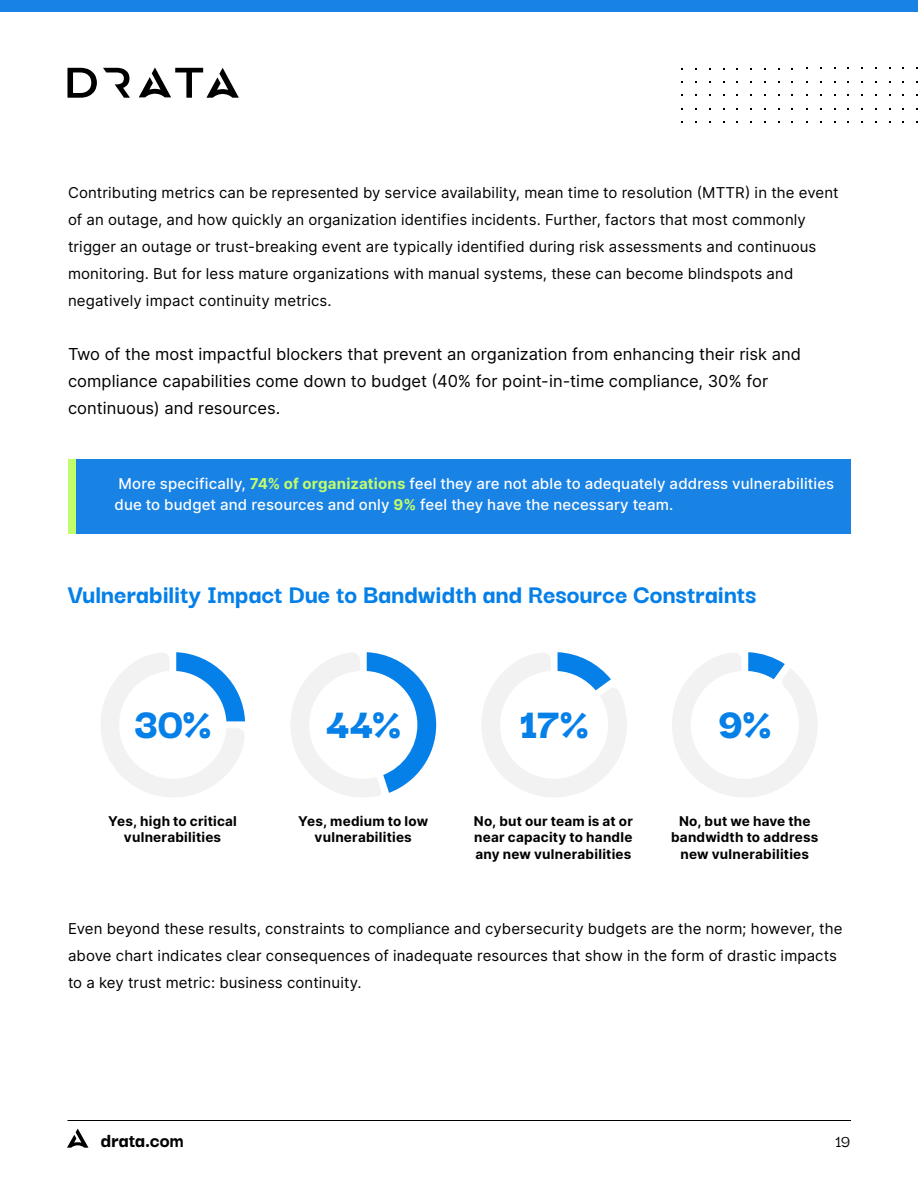
<style>
.page{position:relative;width:918px;height:1188px;background:#fff}
.page>*{position:absolute;margin:0;border:0;box-sizing:border-box;transform-origin:0 0}
.t1{font:900 45px "Darker Grotesque";color:#0580e8}
.t2{font:800 27px "Darker Grotesque";color:#0580e8}
.t3{font:800 21px "Darker Grotesque";color:#000}
.t4{font:500 18px "Darker Grotesque";color:#000}
.t5{font:16.5px/27px "Inter";letter-spacing:.005em;color:#000}
.t6{font:15px/27px "Inter";letter-spacing:.01em;color:#000}
.t7{font:500 15px/21px "Inter";letter-spacing:.01em;color:#fff}
.t8{font:700 13.5px/16.5px "Inter";letter-spacing:.015em;color:#000;text-align:center}
.s1{font-weight:700;color:#c1fd6b}
</style>
<div class="page">
<hr style="left:68px;top:1120px;width:783px;height:1px;background:#000">
<div style="left:0;top:0;width:918px;height:12px;background:#1882e5"></div>
<svg style="left:67px;top:1129px;width:21px;height:19px"></svg>
<div style="left:76px;top:459px;width:775px;height:75px;background:#1882e5"></div>
<div style="left:68px;top:459px;width:8px;height:75px;background:#c1fd6b"></div>
<svg style="left:67px;top:67px;width:172px;height:31px"></svg>
<svg style="left:101px;top:652px;width:144px;height:145px"></svg>
<svg style="left:291px;top:652px;width:145px;height:145px"></svg>
<svg style="left:482px;top:652px;width:145px;height:145px"></svg>
<svg style="left:672px;top:652px;width:145px;height:145px"></svg>
<p class="t6" style="left:68px;top:179px;width:772px">Contributing metrics can be represented by service availability, mean time to resolution (MTTR) in the event of an outage, and how quickly an organization identifies incidents. Further, factors that most commonly trigger an outage or trust-breaking event are typically identified during risk assessments and continuous monitoring. But for less mature organizations with manual systems, these can become blindspots and negatively impact continuity metrics.</p>
<p class="t5" style="left:68px;top:340px;width:735px">Two of the most impactful blockers that prevent an organization from enhancing their risk and compliance capabilities come down to budget (40% for point-in-time compliance, 30% for continuous) and resources.</p>
<p class="t7" style="left:115px;top:472px;width:721px">More specifically, <span class="s1">74% of organizations</span> feel they are not able to adequately address vulnerabilities due to budget and resources and only <span class="s1">9%</span> feel they have the necessary team.</p>
<h2 class="t2" style="left:68px;top:574px;width:691px">Vulnerability Impact Due to Bandwidth and Resource Constraints</h2>
<h1 class="t1" style="left:134px;top:690px;width:79px">30%</h1>
<p class="t8" style="left:108px;top:812px;width:130px">Yes, high to critical vulnerabilities</p>
<h1 class="t1" style="left:325px;top:690px;width:77px">44%</h1>
<p class="t8" style="left:298px;top:812px;width:132px">Yes, medium to low vulnerabilities</p>
<h1 class="t1" style="left:519px;top:690px;width:71px">17%</h1>
<h1 class="t1" style="left:718px;top:690px;width:55px">9%</h1>
<p class="t8" style="left:474px;top:812px;width:161px;text-align:justify">No, but our team is at or near capacity to handle any new vulnerabilities</p>
<p class="t8" style="left:671px;top:812px;width:149px">No, but we have the bandwidth to address new vulnerabilities</p>
<p class="t6" style="left:68px;top:915px;width:776px">Even beyond these results, constraints to compliance and cybersecurity budgets are the norm; however, the above chart indicates clear consequences of inadequate resources that show in the form of drastic impacts to a key trust metric: business continuity.</p>
<h3 class="t3" style="left:100px;top:1125px;width:85px">drata.com</h3>
<p class="t4" style="left:836px;top:1128px;width:16px">19</p>
</div>
